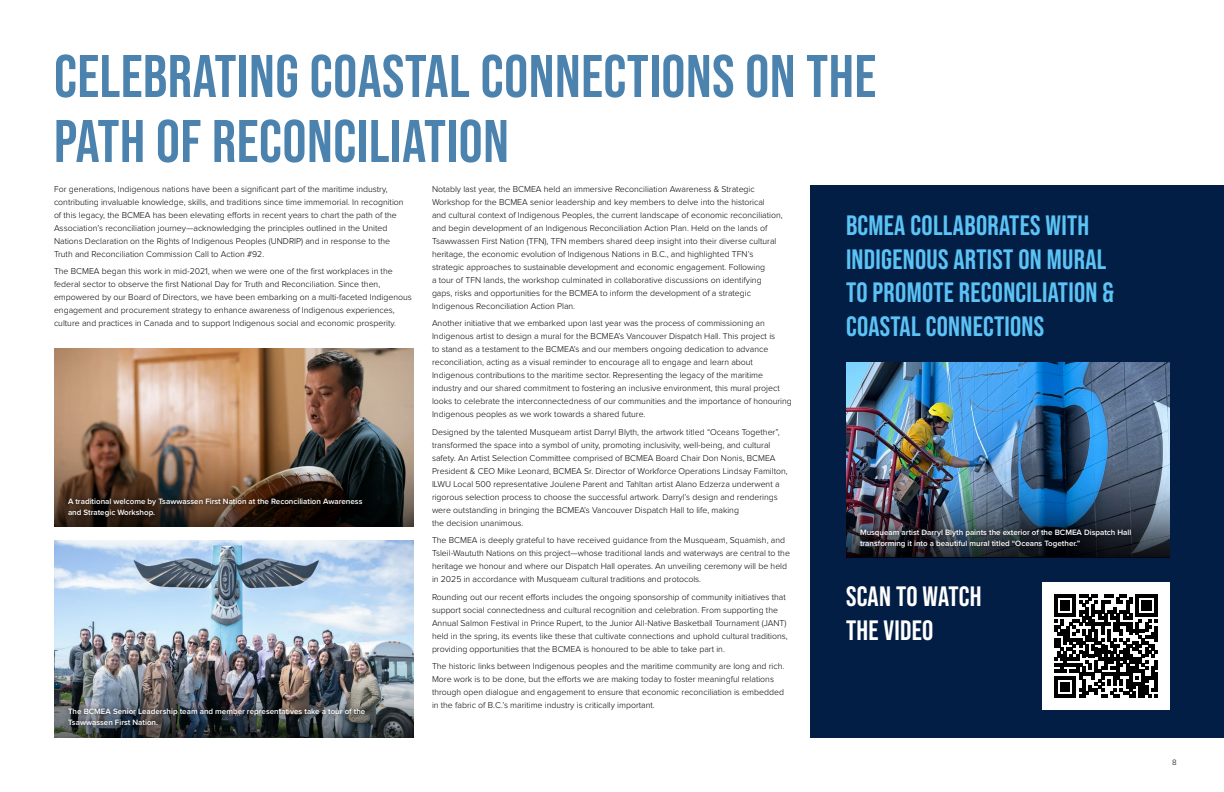
<style>
.page{position:relative;width:1224px;height:792px;background:#fff}
.page>*{position:absolute;margin:0;border:0;box-sizing:border-box;transform-origin:0 0}
.t1{font:700 60px/65px "Bebas Neue Pro";letter-spacing:.01em;color:#4c83ae}
.t2{font:700 28px/33.6px "Bebas Neue Pro";letter-spacing:.01em;color:#5bc3f5}
.t3{font:700 28px/33.6px "Bebas Neue Pro";letter-spacing:.01em;color:#fff}
.t4{font:300 8.8px/13px "Proxima Nova";color:#000}
.t5{font:600 8px/11px "Proxima Nova";color:#fff}
.t6{font:300 8px "Proxima Nova";color:#000}
</style>
<div class="page">
<img style="left:54px;top:540px;width:360px;height:101px">
<img style="left:54px;top:348px;width:360px;height:81px">
<img style="left:54px;top:641px;width:360px;height:97px">
<img style="left:54px;top:429px;width:360px;height:97px">
<div style="left:64px;top:703px;width:306px;height:28px;background:#000;opacity:.75"></div>
<div style="left:63px;top:493px;width:304px;height:29px;background:#000;opacity:.75"></div>
<div style="left:810px;top:185px;width:414px;height:553px;background:#031e45"></div>
<img style="left:846px;top:362px;width:323px;height:98px">
<div style="left:1042px;top:582px;width:128px;height:128px;background:#fff"></div>
<svg style="left:1054px;top:595px;width:103px;height:103px"></svg>
<img style="left:846px;top:460px;width:324px;height:97px">
<div style="left:855px;top:524px;width:281px;height:29px;background:#000;opacity:.75"></div>
<h1 class="t1" style="left:54px;top:43px;width:824px">CELEBRATING COASTAL CONNECTIONS ON THE<br>PATH OF RECONCILIATION</h1>
<p class="t4" style="left:54px;top:183px;width:351px">For generations, Indigenous nations have been a significant part of the maritime industry, contributing invaluable knowledge, skills, and traditions since time immemorial. In recognition of this legacy, the BCMEA has been elevating efforts in recent years to chart the path of the Association’s reconciliation journey—acknowledging the principles outlined in the United Nations Declaration on the Rights of Indigenous Peoples (UNDRIP) and in response to the Truth and Reconciliation Commission Call to Action #92.</p>
<p class="t4" style="left:54px;top:265px;width:359px">The BCMEA began this work in mid-2021, when we were one of the first workplaces in the federal sector to observe the first National Day for Truth and Reconciliation. Since then, empowered by our Board of Directors, we have been embarking on a multi-faceted Indigenous engagement and procurement strategy to enhance awareness of Indigenous experiences, culture and practices in Canada and to support Indigenous social and economic prosperity.</p>
<p class="t5" style="left:68px;top:496px;width:296px">A traditional welcome by Tsawwassen First Nation at the Reconciliation Awareness and Strategic Workshop.</p>
<p class="t5" style="left:68px;top:706px;width:299px">The BCMEA Senior Leadership team and member representatives take a tour of the<br>Tsawwassen First Nation.</p>
<p class="t4" style="left:432px;top:183px;width:352px">Notably last year, the BCMEA held an immersive Reconciliation Awareness &amp; Strategic Workshop for the BCMEA senior leadership and key members to delve into the historical<br>and cultural context of Indigenous Peoples, the current landscape of economic reconciliation, and begin development of an Indigenous Reconciliation Action Plan. Held on the lands of Tsawwassen First Nation (TFN), TFN members shared deep insight into their diverse cultural heritage, the economic evolution of Indigenous Nations in B.C., and highlighted TFN’s strategic approaches to sustainable development and economic engagement. Following<br>a tour of TFN lands, the workshop culminated in collaborative discussions on identifying gaps, risks and opportunities for the BCMEA to inform the development of a strategic Indigenous Reconciliation Action Plan.</p>
<p class="t4" style="left:432px;top:317px;width:361px">Another initiative that we embarked upon last year was the process of commissioning an Indigenous artist to design a mural for the BCMEA’s Vancouver Dispatch Hall. This project is<br>to stand as a testament to the BCMEA’s and our members ongoing dedication to advance reconciliation, acting as a visual reminder to encourage all to engage and learn about Indigenous contributions to the maritime sector. Representing the legacy of the maritime industry and our shared commitment to fostering an inclusive environment, this mural project looks to celebrate the interconnectedness of our communities and the importance of honouring Indigenous peoples as we work towards a shared future.</p>
<p class="t4" style="left:432px;top:426px;width:357px">Designed by the talented Musqueam artist Darryl Blyth, the artwork titled “Oceans Together”, transformed the space into a symbol of unity, promoting inclusivity, well-being, and cultural safety. An Artist Selection Committee comprised of BCMEA Board Chair Don Nonis, BCMEA President &amp; CEO Mike Leonard, BCMEA Sr. Director of Workforce Operations Lindsay Familton, ILWU Local 500 representative Joulene Parent and Tahltan artist Alano Edzerza underwent a rigorous selection process to choose the successful artwork. Darryl’s design and renderings were outstanding in bringing the BCMEA’s Vancouver Dispatch Hall to life, making<br>the decision unanimous.</p>
<p class="t4" style="left:432px;top:534px;width:359px">The BCMEA is deeply grateful to have received guidance from the Musqueam, Squamish, and Tsleil-Waututh Nations on this project—whose traditional lands and waterways are central to the heritage we honour and where our Dispatch Hall operates. An unveiling ceremony will be held in 2025 in accordance with Musqueam cultural traditions and protocols.</p>
<p class="t4" style="left:432px;top:591px;width:357px">Rounding out our recent efforts includes the ongoing sponsorship of community initiatives that support social connectedness and cultural recognition and celebration. From supporting the Annual Salmon Festival in Prince Rupert, to the Junior All-Native Basketball Tournament (JANT) held in the spring, its events like these that cultivate connections and uphold cultural traditions, providing opportunities that the BCMEA is honoured to be able to take part in.</p>
<p class="t4" style="left:432px;top:660px;width:354px">The historic links between Indigenous peoples and the maritime community are long and rich.<br>More work is to be done, but the efforts we are making today to foster meaningful relations through open dialogue and engagement to ensure that economic reconciliation is embedded in the fabric of B.C.’s maritime industry is critically important.</p>
<h2 class="t2" style="left:846px;top:208px;width:270px">BCMEA COLLABORATES WITH<br>INDIGENOUS ARTIST ON MURAL<br>TO PROMOTE RECONCILIATION &amp;<br>COASTAL CONNECTIONS</h2>
<p class="t5" style="left:860px;top:527px;width:273px">Musqueam artist Darryl Blyth paints the exterior of the BCMEA Dispatch Hall transforming it into a beautiful mural titled “Oceans Together.”</p>
<h2 class="t3" style="left:846px;top:579px;width:137px">SCAN TO WATCH<br>THE VIDEO</h2>
<p class="t6" style="left:1172px;top:759px;width:6px">8</p>
</div>
